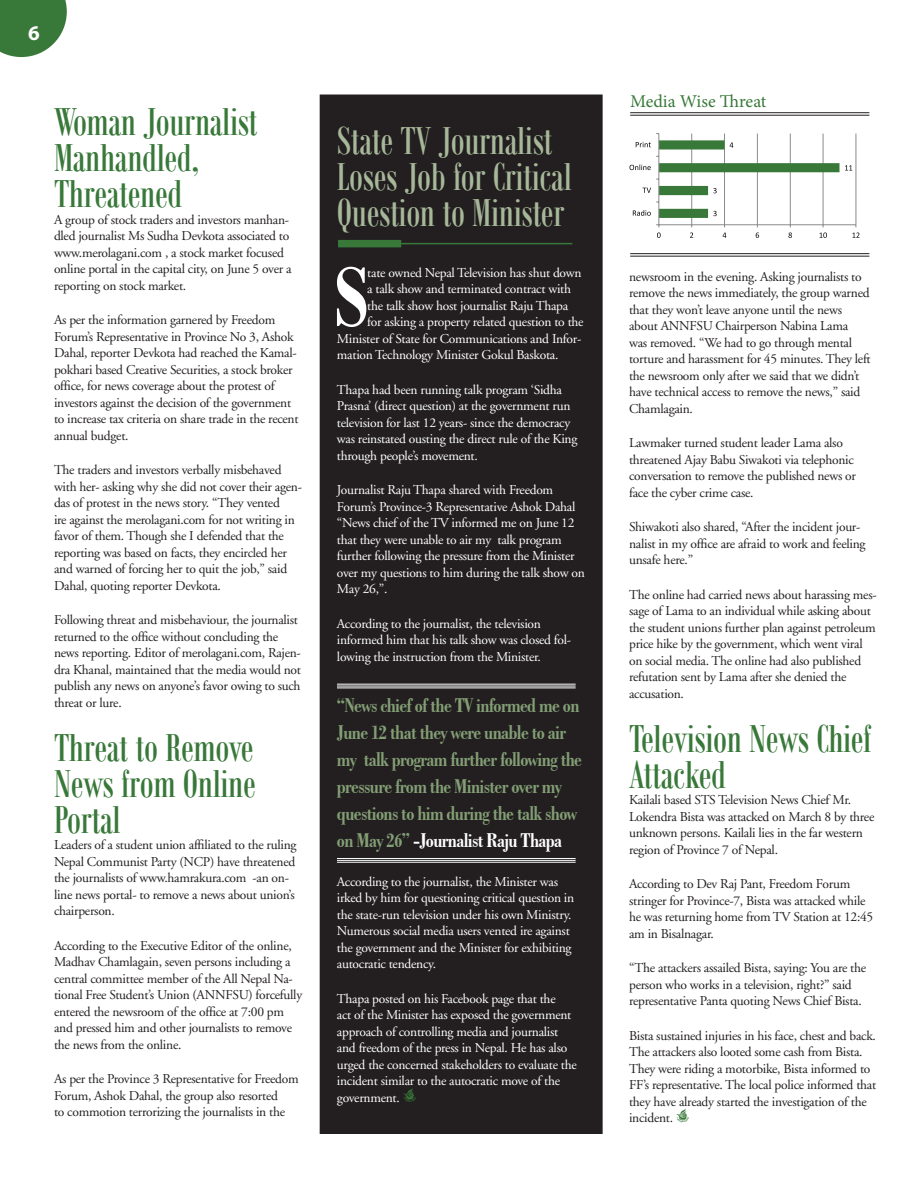
<style>
.page{position:relative;width:918px;height:1188px;background:#fff}
.page>*{position:absolute;margin:0;border:0;box-sizing:border-box;transform-origin:0 0}
.Body_Text{font:700 condensed 89.25px "Bodoni BT";color:#fff}
.Subhead_2{font:42px/36px "Bodoni MT Condensed";letter-spacing:-.01em;color:#387839}
.Subhead_2-2{font:42px/36px "Bodoni MT Condensed";letter-spacing:-.01em;color:#a7b89a}
.Body_Text-2{font:700 condensed 21px/27px "Bodoni BT";letter-spacing:-.03em;color:#839f75}
.t1{font:700 21px "Myriad Pro";color:#fff}
.t2{font:18px "Minion Pro";color:#387839}
.Body_Text-3{font:13.5px/16.5px "Adobe Garamond";letter-spacing:-.02em;color:#231f20}
.Body_Text-4{font:13.5px/16.5px "Adobe Garamond";letter-spacing:-.02em;color:#fff}
.s1{color:#fff}
</style>
<div class="page">
<svg style="left:0;top:0;width:67px;height:57px;background:#518952"></svg>
<div style="left:320px;top:95px;width:282px;height:1038px;background:#231f20"></div>
<div style="left:320px;top:94px;width:283px;height:1040px;border:2px solid #231f20"></div>
<hr style="left:337px;top:858px;width:239px;height:1px;background:#fff">
<hr style="left:337px;top:860px;width:239px;height:1px;background:#fff">
<hr style="left:337px;top:862px;width:239px;height:1px;background:#fff">
<hr style="left:337px;top:684px;width:239px;height:1px;background:#fff">
<hr style="left:337px;top:686px;width:239px;height:1px;background:#fff">
<hr style="left:337px;top:688px;width:239px;height:1px;background:#fff">
<hr style="left:338px;top:243px;width:234px;height:1px;background:#387839">
<div style="left:338px;top:240px;width:63px;height:7px;background:#387839"></div>
<hr style="left:630px;top:112px;width:239px;height:1px;background:#231f20">
<hr style="left:630px;top:115px;width:239px;height:1px;background:#231f20">
<hr style="left:630px;top:253px;width:239px;height:1px;background:#231f20">
<hr style="left:630px;top:256px;width:239px;height:1px;background:#231f20">
<hr style="left:691px;top:134px;width:1px;height:91px;background:#8c8b8b">
<hr style="left:724px;top:134px;width:1px;height:91px;background:#8c8b8b">
<hr style="left:757px;top:134px;width:1px;height:91px;background:#8c8b8b">
<hr style="left:790px;top:134px;width:1px;height:91px;background:#8c8b8b">
<hr style="left:823px;top:134px;width:1px;height:91px;background:#8c8b8b">
<hr style="left:856px;top:134px;width:1px;height:91px;background:#8c8b8b">
<svg style="left:845px;top:165px;width:7px;height:5px"></svg>
<svg style="left:657px;top:233px;width:4px;height:5px"></svg>
<svg style="left:723px;top:233px;width:3px;height:5px"></svg>
<svg style="left:756px;top:233px;width:3px;height:5px"></svg>
<svg style="left:788px;top:233px;width:4px;height:5px"></svg>
<svg style="left:820px;top:233px;width:7px;height:5px"></svg>
<svg style="left:852px;top:233px;width:8px;height:5px"></svg>
<hr style="left:659px;top:225px;width:197px;height:1px;background:#8c8b8b">
<hr style="left:659px;top:134px;width:1px;height:91px;background:#8c8b8b">
<svg style="left:630px;top:140px;width:209px;height:78px"></svg>
<svg style="left:676px;top:1108px;width:12px;height:13px"></svg>
<svg style="left:403px;top:1088px;width:11px;height:12px"></svg>
<h3 class="t1" style="left:28px;top:21px;width:13px">6</h3>
<p class="Subhead_2" style="left:54px;top:103px;width:205px">Woman Journalist<br>Manhandled,<br>Threatened</p>
<p class="Body_Text-3" style="left:54px;top:211px;width:239px">A group of stock traders and investors manhan&shy;dled journalist Ms Sudha Devkota associated to www.merolagani.com , a stock market focused online portal in the capital city, on June 5 over a reporting on stock market.</p>
<p class="Body_Text-3" style="left:54px;top:312px;width:246px">As per the information garnered by Freedom Forum’s Representative in Province No 3, Ashok Dahal, reporter Devkota had reached the Kamal&shy;pokhari based Creative Securities, a stock broker office, for news coverage about the protest of investors against the decision of the government to increase tax criteria on share trade in the recent annual budget.</p>
<p class="Body_Text-3" style="left:54px;top:462px;width:250px">The traders and investors verbally misbehaved with her- asking why she did not cover their agen&shy;das of protest in the news story. “They vented<br>ire against the merolagani.com for not writing in favor of them. Though she I defended that the reporting was based on facts, they encircled her and warned of forcing her to quit the job,” said Dahal, quoting reporter Devkota.</p>
<p class="Body_Text-3" style="left:54px;top:612px;width:249px">Following threat and misbehaviour, the journalist returned to the office without concluding the news reporting. Editor of merolagani.com, Rajen&shy;dra Khanal, maintained that the media would not publish any news on anyone’s favor owing to such threat or lure.</p>
<p class="Subhead_2" style="left:54px;top:729px;width:203px;text-align:justify">Threat to Remove News from Online Portal</p>
<p class="Body_Text-3" style="left:54px;top:837px;width:244px">Leaders of a student union affiliated to the ruling Nepal Communist Party (NCP) have threatened the journalists of www.hamrakura.com -an on&shy;line news portal- to remove a news about union’s chairperson.</p>
<p class="Body_Text-3" style="left:54px;top:937px;width:250px">According to the Executive Editor of the online, Madhav Chamlagain, seven persons including a central committee member of the All Nepal Na&shy;tional Free Student’s Union (ANNFSU) forcefully entered the newsroom of the office at 7:00 pm and pressed him and other journalists to remove the news from the online.</p>
<p class="Body_Text-3" style="left:54px;top:1071px;width:246px">As per the Province 3 Representative for Freedom<br>Forum, Ashok Dahal, the group also resorted<br>to commotion terrorizing the journalists in the</p>
<p class="Subhead_2-2" style="left:337px;top:122px;width:236px">State TV Journalist<br>Loses Job for Critical<br>Question to Minister</p>
<p class="Body_Text" style="left:333px;top:244px;width:37px">S</p>
<p class="Body_Text-4" style="left:367px;top:264px;width:216px">tate owned Nepal Television has shut down</p>
<p class="Body_Text-4" style="left:367px;top:281px;width:205px">a talk show and terminated contract with</p>
<p class="Body_Text-4" style="left:367px;top:297px;width:202px">the talk show host journalist Raju Thapa</p>
<p class="Body_Text-4" style="left:367px;top:314px;width:218px">for asking a property related question to the</p>
<p class="Body_Text-4" style="left:337px;top:330px;width:246px">Minister of State for Communications and Infor-</p>
<p class="Body_Text-4" style="left:337px;top:347px;width:223px">mation Technology Minister Gokul Baskota.</p>
<p class="Body_Text-4" style="left:337px;top:381px;width:242px">Thapa had been running talk program ‘Sidha Prasna’ (direct question) at the government run television for last 12 years- since the democracy was reinstated ousting the direct rule of the King through people’s movement.</p>
<p class="Body_Text-4" style="left:337px;top:482px;width:249px">Journalist Raju Thapa shared with Freedom Forum’s Province-3 Representative Ashok Dahal “News chief of the TV informed me on June 12 that they were unable to air my talk program further following the pressure from the Minister over my questions to him during the talk show on May 26,”.</p>
<p class="Body_Text-4" style="left:337px;top:615px;width:236px">According to the journalist, the television informed him that his talk show was closed fol&shy;lowing the instruction from the Minister.</p>
<p class="Body_Text-2" style="left:337px;top:691px;width:247px">“News chief of the TV informed me on June 12 that they were unable to air my talk program further following the pressure from the Minister over my questions to him during the talk show on May 26” <span class="s1">-Journalist Raju Thapa</span></p>
<p class="Body_Text-4" style="left:337px;top:874px;width:239px">According to the journalist, the Minister was irked by him for questioning critical question in the state-run television under his own Ministry.<br>Numerous social media users vented ire against the government and the Minister for exhibiting autocratic tendency.</p>
<p class="Body_Text-4" style="left:337px;top:991px;width:241px">Thapa posted on his Facebook page that the<br>act of the Minister has exposed the government approach of controlling media and journalist and freedom of the press in Nepal. He has also urged the concerned stakeholders to evaluate the incident similar to the autocratic move of the government.</p>
<p class="t2" style="left:630px;top:89px;width:138px">Media Wise Threat</p>
<p class="Body_Text-3" style="left:629px;top:269px;width:243px">newsroom in the evening. Asking journalists to remove the news immediately, the group warned that they won’t leave anyone until the news about ANNFSU Chairperson Nabina Lama<br>was removed. “We had to go through mental torture and harassment for 45 minutes. They left the newsroom only after we said that we didn’t have technical access to remove the news,” said Chamlagain.</p>
<p class="Body_Text-3" style="left:629px;top:435px;width:228px">Lawmaker turned student leader Lama also threatened Ajay Babu Siwakoti via telephonic conversation to remove the published news or face the cyber crime case.</p>
<p class="Body_Text-3" style="left:629px;top:519px;width:238px">Shiwakoti also shared, “After the incident jour&shy;nalist in my office are afraid to work and feeling unsafe here.”</p>
<p class="Body_Text-3" style="left:629px;top:587px;width:249px">The online had carried news about harassing mes&shy;sage of Lama to an individual while asking about the student unions further plan against petroleum price hike by the government, which went viral on social media. The online had also published refutation sent by Lama after she denied the accusation.</p>
<p class="Subhead_2" style="left:629px;top:720px;width:244px">Television News Chief<br>Attacked</p>
<p class="Body_Text-3" style="left:629px;top:792px;width:247px">Kailali based STS Television News Chief Mr.<br>Lokendra Bista was attacked on March 8 by three unknown persons. Kailali lies in the far western region of Province 7 of Nepal.</p>
<p class="Body_Text-3" style="left:629px;top:876px;width:246px">According to Dev Raj Pant, Freedom Forum stringer for Province-7, Bista was attacked while he was returning home from TV Station at 12:45 am in Bisalnagar.</p>
<p class="Body_Text-3" style="left:629px;top:960px;width:239px">“The attackers assailed Bista, saying: You are the person who works in a television, right?” said representative Panta quoting News Chief Bista.</p>
<p class="Body_Text-3" style="left:629px;top:1028px;width:249px">Bista sustained injuries in his face, chest and back.<br>The attackers also looted some cash from Bista.<br>They were riding a motorbike, Bista informed to FF’s representative. The local police informed that they have already started the investigation of the incident.</p>
</div>
